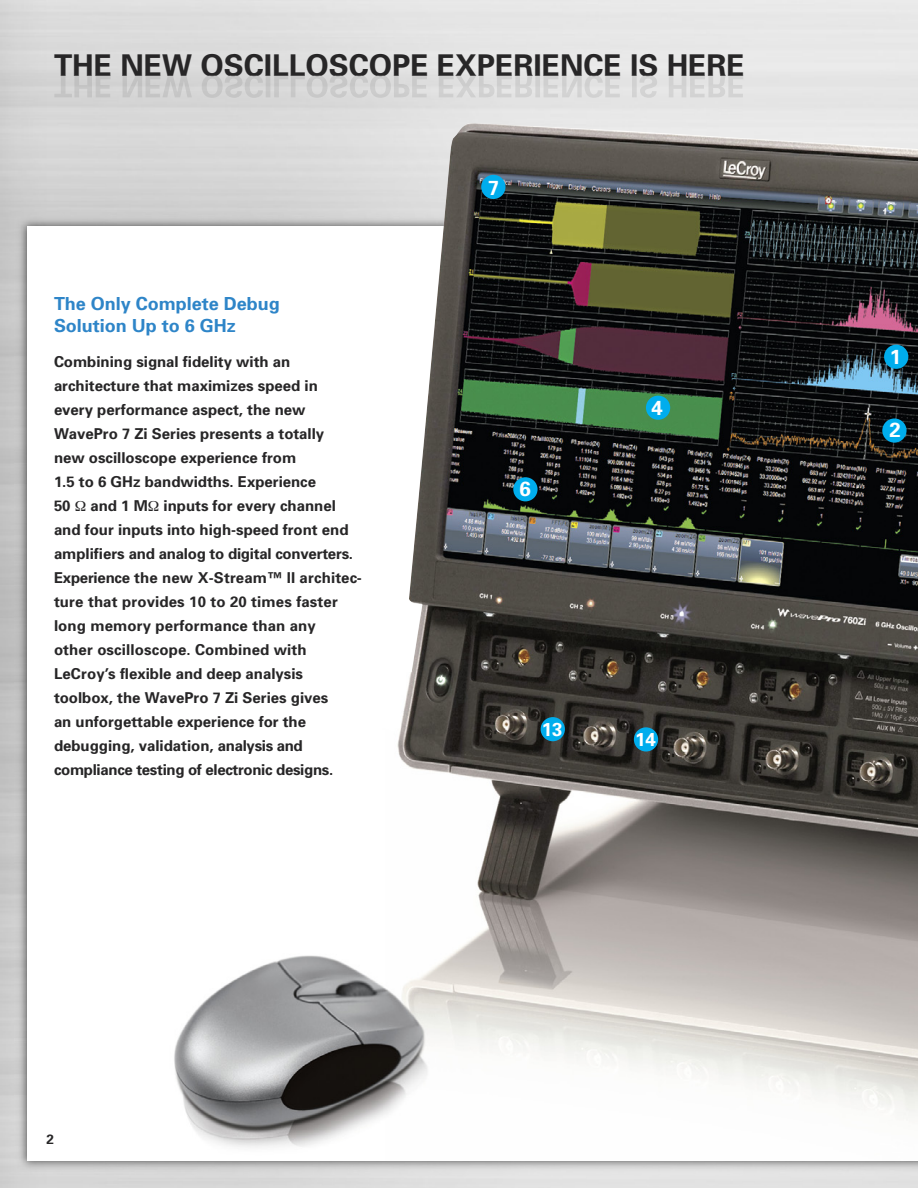
<style>
.page{position:relative;width:918px;height:1188px;background:#fff}
.page>*{position:absolute;margin:0;border:0;box-sizing:border-box;transform-origin:0 0}
.t1{font:700 30px "Univers";color:#272627}
.t2{font:700 20.4px "Univers";color:#fff}
.t3{font:700 18.75px "Univers";color:#fff}
.t4{font:700 18px/22.5px "Univers";color:#2e85c8}
.t5{font:700 15px/24px "Univers";color:#272627}
.t6{font:700 13.5px "Univers";color:#272627}
</style>
<div class="page">
<img style="left:0;top:0;width:918px;height:1188px">
<img style="left:14px;top:213px;width:904px;height:961px">
<div style="left:27px;top:226px;width:891px;height:935px;background:#fff"></div>
<img style="left:148px;top:123px;width:770px;height:1025px">
<div style="left:481px;top:175px;width:25px;height:24px;background:#00aded;border-radius:50%"></div>
<div style="left:541px;top:717px;width:24px;height:24px;background:#00aded;border-radius:50%"></div>
<div style="left:634px;top:727px;width:24px;height:25px;background:#00aded;border-radius:50%"></div>
<div style="left:646px;top:396px;width:24px;height:24px;background:#00aded;border-radius:50%"></div>
<div style="left:884px;top:345px;width:24px;height:24px;background:#00aded;border-radius:50%"></div>
<div style="left:882px;top:418px;width:25px;height:25px;background:#00aded;border-radius:50%"></div>
<div style="left:513px;top:477px;width:25px;height:24px;background:#00aded;border-radius:50%"></div>
<img style="left:54px;top:75px;width:458px;height:23px">
<svg style="left:149px;top:501px;width:10px;height:10px"></svg>
<h1 class="t1" style="left:54px;top:54px;width:692px">THE NEW OSCILLOSCOPE EXPERIENCE IS HERE</h1>
<p class="t4" style="left:54px;top:294px;width:227px">The Only Complete Debug<br>Solution Up to 6 GHz</p>
<p class="t5" style="left:54px;top:351px;width:272px">Combining signal fidelity with an architecture that maximizes speed in every performance aspect, the new<br>WavePro 7 Zi Series presents a totally new oscilloscope experience from<br>1.5 to 6 GHz bandwidths. Experience<br>50</p>
<p class="t5" style="left:54px;top:495px;width:309px;text-indent:36px">and 1 M inputs for every channel and four inputs into high-speed front end amplifiers and analog to digital converters.<br>Experience the new X-Stream™ II architec&shy;ture that provides 10 to 20 times faster long memory performance than any<br>other oscilloscope. Combined with LeCroy’s flexible and deep analysis toolbox, the WavePro 7 Zi Series gives<br>an unforgettable experience for the debugging, validation, analysis and compliance testing of electronic designs.</p>
<h2 class="t2" style="left:488px;top:180px;width:13px">7</h2>
<h2 class="t2" style="left:520px;top:482px;width:13px">6</h2>
<h2 class="t2" style="left:652px;top:400px;width:13px">4</h2>
<p class="t3" style="left:542px;top:722px;width:22px">13</p>
<p class="t3" style="left:635px;top:732px;width:22px">14</p>
<p class="t6" style="left:47px;top:1134px;width:9px">2</p>
<h2 class="t2" style="left:890px;top:349px;width:13px">1</h2>
<h2 class="t2" style="left:889px;top:423px;width:13px">2</h2>
</div>
